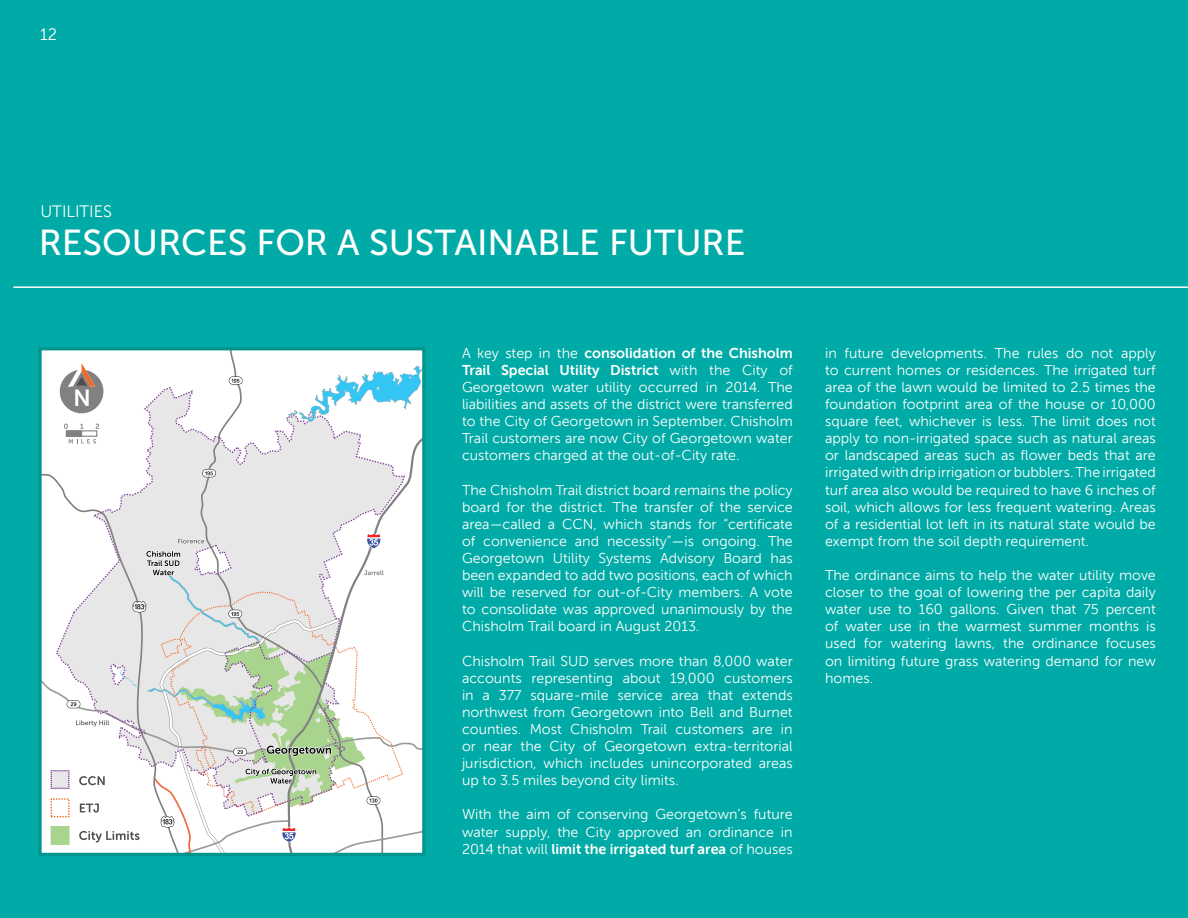
<style>
.page{position:relative;width:1188px;height:918px;background:#00aaa6}
.page>*{position:absolute;margin:0;border:0;box-sizing:border-box;transform-origin:0 0}
.t1{font:36px "Museo Sans 500";color:#fff}
.t2{font:16.5px "Museo Sans For Dell";color:#fff}
.t3{font:14.25px/17.1px "Museo Sans For Dell";color:#fff;text-align:justify}
.s1{font-weight:700}
</style>
<div class="page">
<hr style="left:13px;top:286px;width:1175px;height:2px;background:#fff">
<svg style="left:38px;top:347px;width:388px;height:509px;background:#e1e9e6"></svg>
<p class="t2" style="left:40px;top:26px;width:19px">12</p>
<p class="t2" style="left:40px;top:203px;width:73px">UTILITIES</p>
<h1 class="t1" style="left:39px;top:223px;width:418px">RESOURCES FOR A SUSTAINA</h1>
<h1 class="t1" style="left:537px;top:223px;width:115px">BLE FUTURE</h1>
<p class="t3" style="left:462px;top:344px;width:332px">A key step in the <span class="s1">consolidation of the Chisholm Trail Special Utility District</span> with the City of Georgetown water utility occurred in 2014. The liabilities and assets of the district were transferred to the City of Georgetown in September. Chisholm Trail customers are now City of Georgetown water customers charged at the out-of-City rate.</p>
<p class="t3" style="left:462px;top:481px;width:332px">The Chisholm Trail district board remains the policy board for the district. The transfer of the service area—called a CCN</p>
<p class="t3" style="left:462px;top:515px;width:332px;text-indent:131px">, which stands for “certificate of convenience and necessity”—is ongoing. The Georgetown Utility Systems Advisory Board has been expanded to add two positions, each of which will be reserved for out-of-City members. A vote to consolidate was approved unanimously by the Chisholm Trail board in August 2013.</p>
<p class="t3" style="left:462px;top:652px;width:332px">Chisholm Trail SUD serves more than 8,000 water accounts representing about 19,000 customers in a 377 square-mile service area that extends northwest from Georgetown into Bell and Burnet counties. Most Chisholm Trail customers are in or near the City of Georgetown extra-territorial jurisdiction, which includes unincorporated areas up to 3.5 miles beyond city limits.</p>
<p class="t3" style="left:462px;top:806px;width:332px">With the aim of conserving Georgetown’s future water supply, the City approved an ordinance in 2014 that will <span class="s1">limit the irrigated turf area</span> of houses</p>
<p class="t3" style="left:825px;top:344px;width:332px">in future developments. The rules do not apply to current homes or residences. The irrigated turf area of the lawn would be limited to 2.5 times the foundation footprint area of the house or 10,000 square feet, whichever is less. The limit does not apply to non-irrigated space such as natural areas or landscaped areas such as flower beds that are irrigated with drip irrigation or bubblers. The irrigated turf area also would be required to have 6 inches of soil, which allows for less frequent watering. Areas of a residential lot left in its natural state would be exempt from the soil depth requirement.</p>
<p class="t3" style="left:825px;top:567px;width:332px">The ordinance aims to help the water utility move closer to the goal of lowering the per capita daily water use to 160 gallons. Given that 75 percent of water use in the warmest summer months is used for watering lawns, the ordinance focuses on limiting future grass watering demand for new homes.</p>
</div>
